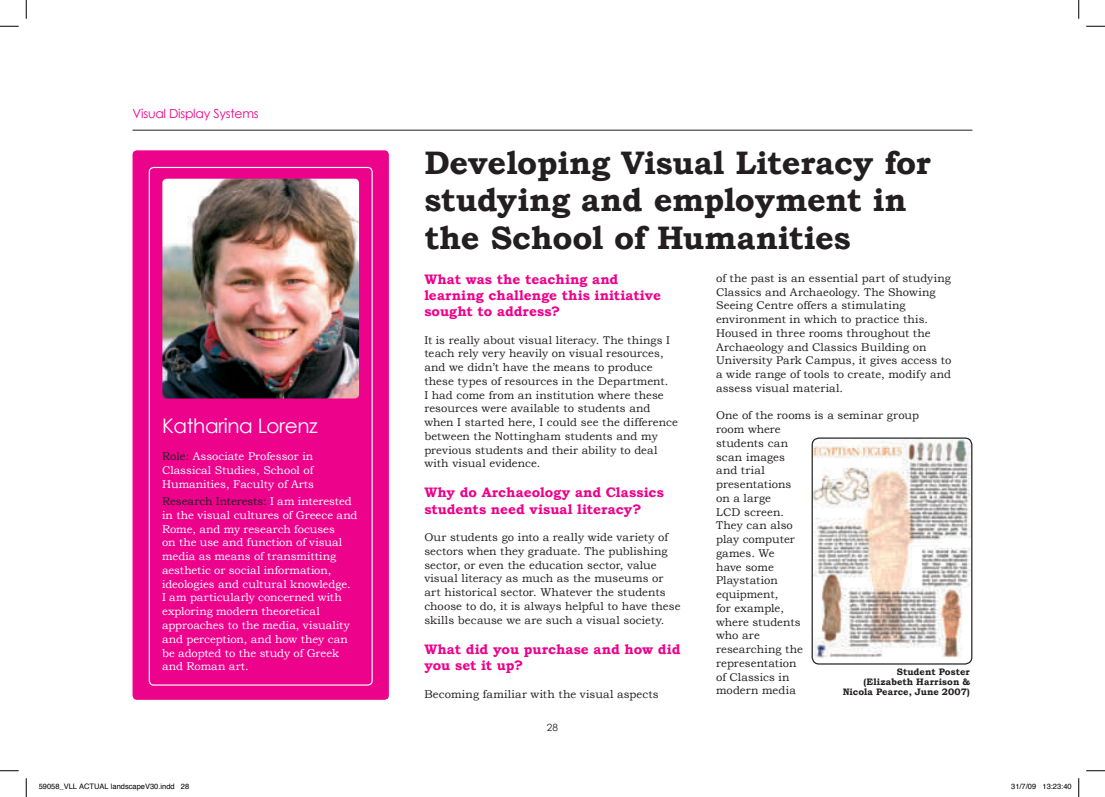
<style>
.page{position:relative;width:1105px;height:797px;background:#fff}
.page>*{position:absolute;margin:0;border:0;box-sizing:border-box;transform-origin:0 0}
.t1{font:700 32.5px/37.5px "Bookman Old Style";letter-spacing:-.005em;color:#231f20}
.t2{font:20px "Century Gothic";letter-spacing:-.02em;color:#fff}
.t3{font:700 13.75px/16.2px "Bookman Old Style";letter-spacing:.005em;color:#ed028c}
.t4{font:12.5px "Century Gothic";letter-spacing:-.02em;color:#ed028c}
.t5{font:11.25px/13.8px "Bookman Old Style";letter-spacing:.005em;color:#231f20}
.t6{font:11.25px/13.8px "Bookman Old Style";color:#fff;text-align:justify}
.t7{font:10px "Century Gothic";color:#231f20}
.t8{font:700 9.38px/10px "Bookman Old Style";letter-spacing:.01em;color:#231f20;text-align:right}
.t9{font:7.5px "Helvetica";color:#000}
.s1{color:#231f20}
</style>
<div class="page">
<hr style="left:133px;top:130px;width:839px;height:1px;background:#231f20">
<div style="left:133px;top:150px;width:256px;height:549px;background:#ed028c;border-radius:4px"></div>
<div style="left:149px;top:167px;width:224px;height:518px;border:1px solid #fff;border-radius:4px"></div>
<img style="left:162px;top:179px;width:197px;height:219px">
<img style="left:812px;top:438px;width:160px;height:226px">
<div style="left:811px;top:437px;width:161px;height:227px;border:1px solid #231f20;border-radius:7px"></div>
<svg style="left:0;top:25px;width:19px;height:2px"></svg>
<svg style="left:1086px;top:25px;width:19px;height:2px"></svg>
<svg style="left:0;top:770px;width:19px;height:1px"></svg>
<svg style="left:1086px;top:770px;width:19px;height:1px"></svg>
<svg style="left:25px;top:0;width:2px;height:19px"></svg>
<svg style="left:25px;top:778px;width:2px;height:19px"></svg>
<svg style="left:1078px;top:0;width:1px;height:19px"></svg>
<svg style="left:1078px;top:778px;width:1px;height:19px"></svg>
<p class="t4" style="left:133px;top:105px;width:128px">Visual Display Systems</p>
<p class="t2" style="left:162px;top:413px;width:157px">Katharina Lorenz</p>
<p class="t6" style="left:162px;top:449px;width:153px"><span class="s1">Role:</span> Associate Professor in Classical Studies, School of Humanities, Faculty of Arts</p>
<p class="t6" style="left:162px;top:494px;width:197px;text-align:left"><span class="s1">Research Interests:</span> I am interested in the visual cultures of Greece and<br>Rome, and my research focuses<br>on the use and function of visual media as means of transmitting aesthetic or social information, ideologies and cultural knowledge.<br>I am particularly concerned with exploring modern theoretical approaches to the media, visuality and perception, and how they can be adopted to the study of Greek and Roman art.</p>
<p class="t1" style="left:424px;top:143px;width:508px">Developing Visual Literacy for studying and employment in the School of Humanities</p>
<p class="t3" style="left:424px;top:270px;width:238px">What was the teaching and learning challenge this initiative sought to address?</p>
<p class="t5" style="left:424px;top:333px;width:255px">It is really about visual literacy. The things I teach rely very heavily on visual resources, and we didn’t have the means to produce these types of resources in the Department.<br>I had come from an institution where these resources were available to students and when I started here, I could see the difference between the Nottingham students and my previous students and their ability to deal with visual evidence.</p>
<p class="t3" style="left:424px;top:484px;width:241px">Why do Archaeology and Classics students need visual literacy?</p>
<p class="t5" style="left:424px;top:530px;width:258px">Our students go into a really wide variety of sectors when they graduate. The publishing sector, or even the education sector, value visual literacy as much as the museums or art historical sector. Whatever the students choose to do, it is always helpful to have these skills because we are such a visual society.</p>
<p class="t3" style="left:424px;top:640px;width:258px">What did you purchase and how did you set it up?</p>
<p class="t5" style="left:424px;top:686px;width:236px">Becoming familiar with the visual aspects</p>
<p class="t7" style="left:547px;top:721px;width:13px">28</p>
<p class="t5" style="left:716px;top:271px;width:237px">of the past is an essential part of studying Classics and Archaeology. The Showing Seeing Centre offers a stimulating environment in which to practice this.<br>Housed in three rooms throughout the Archaeology and Classics Building on University Park Campus, it gives access to a wide range of tools to create, modify and assess visual material.</p>
<p class="t5" style="left:716px;top:408px;width:204px">One of the rooms is a seminar group room where<br>students can<br>scan images<br>and trial<br>presentations<br>on a large<br>LCD screen.<br>They can also<br>play computer<br>games. We<br>have some<br>Playstation<br>equipment,<br>for example,<br>where students<br>who are<br>researching the<br>representation<br>of Classics in<br>modern media</p>
<p class="t8" style="left:843px;top:667px;width:129px">Student Poster<br>(Elizabeth Harrison &amp;<br>Nicola Pearce, June 2007)</p>
<p class="t9" style="left:39px;top:780px;width:152px">59058_VLL ACTUAL landscapeV30.indd 28</p>
<p class="t9" style="left:1011px;top:780px;width:62px">31/7/09 13:23:40</p>
</div>
